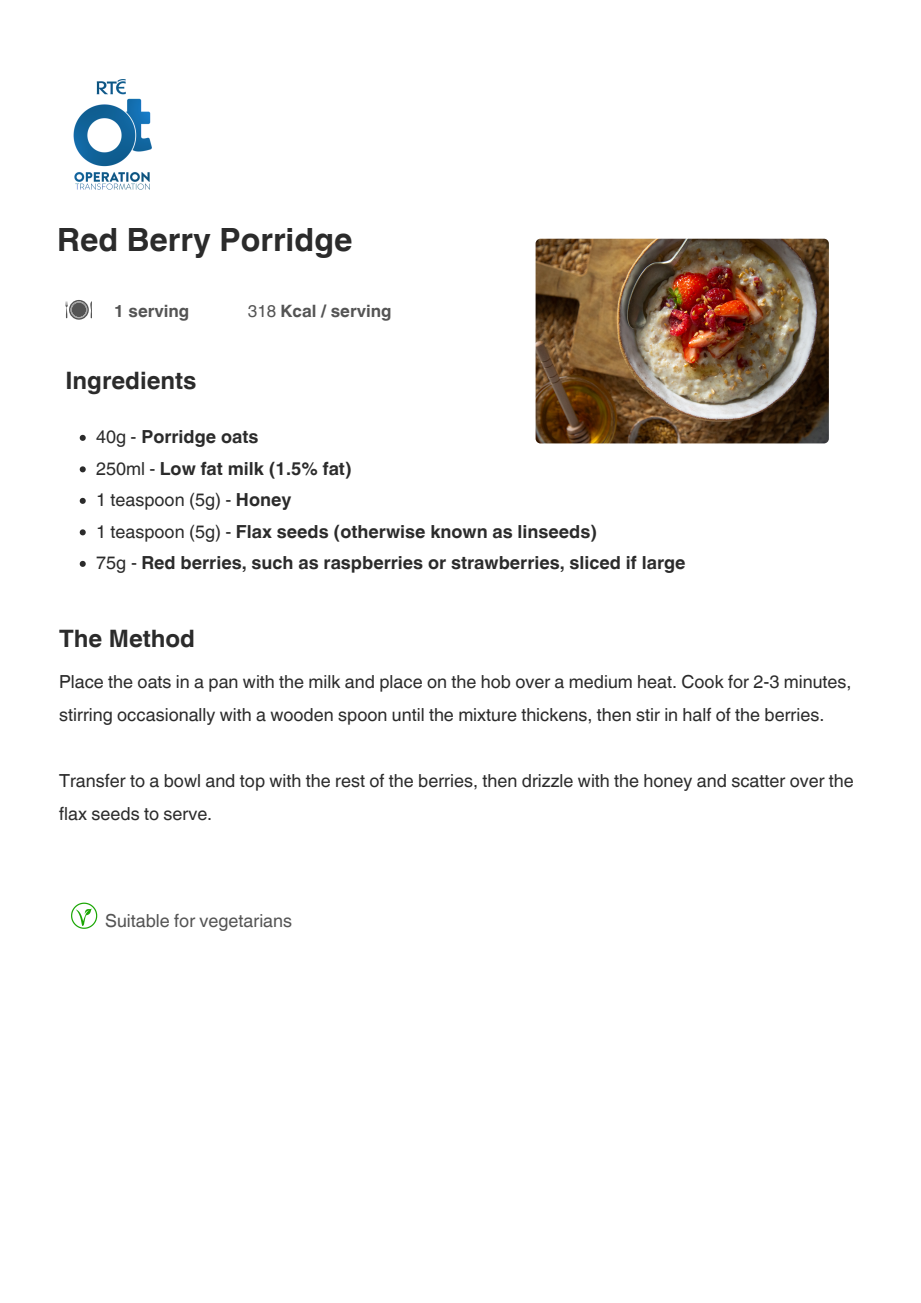
<style>
.page{position:relative;width:921px;height:1303px;background:#fff}
.page>*{position:absolute;margin:0;border:0;box-sizing:border-box;transform-origin:0 0}
.t1{font:700 32px "Helvetica World";color:#2b2b2b}
.t2{font:700 24px "Helvetica World";color:#2b2b2b}
.t3{font:18px/33px "Helvetica World";color:#2b2b2b}
.t4{font:700 18px/31.5px "Helvetica World";color:#2b2b2b}
.t5{font:18px "Helvetica World";color:#545454}
.t6{font:700 17px "Helvetica World";color:#545454}
.s1{font-weight:400}
</style>
<div class="page">
<svg style="left:65px;top:300px;width:27px;height:19px"></svg>
<img style="left:535px;top:239px;width:293px;height:204px;border-radius:5px">
<img style="left:73px;top:79px;width:79px;height:111px">
<svg style="left:80px;top:435px;width:6px;height:6px"></svg>
<svg style="left:80px;top:466px;width:6px;height:6px"></svg>
<svg style="left:80px;top:498px;width:6px;height:6px"></svg>
<svg style="left:80px;top:529px;width:6px;height:6px"></svg>
<svg style="left:80px;top:561px;width:6px;height:6px"></svg>
<img style="left:71px;top:902px;width:27px;height:27px">
<h1 class="t1" style="left:57px;top:213px;width:296px">Red Berry Porridge</h1>
<p class="t6" style="left:114px;top:297px;width:77px">1 serving</p>
<p class="t6" style="left:248px;top:297px;width:145px"><span class="s1">318</span> Kcal / serving</p>
<h2 class="t2" style="left:65px;top:361px;width:133px">Ingredients</h2>
<p class="t4" style="left:96px;top:419px;width:590px"><span class="s1">40g -</span> Porridge oats<br><span class="s1">250ml -</span> Low fat milk (1.5% fat)<br><span class="s1">1 teaspoon (5g) -</span> Honey<br><span class="s1">1 teaspoon (5g) -</span> Flax seeds (otherwise known as linseeds)<br><span class="s1">75g -</span> Red berries, such as raspberries or strawberries, sliced if large</p>
<h2 class="t2" style="left:59px;top:619px;width:137px">The Method</h2>
<p class="t3" style="left:59px;top:665px;width:793px">Place the oats in a pan with the milk and place on the hob over a medium heat. Cook for 2-3 minutes, stirring occasionally with a wooden spoon until the mixture thickens, then stir in half of the berries.</p>
<p class="t3" style="left:59px;top:764px;width:796px">Transfer to a bowl and top with the rest of the berries, then drizzle with the honey and scatter over the flax seeds to serve.</p>
<p class="t5" style="left:105px;top:910px;width:188px">Suitable for vegetarians</p>
</div>
